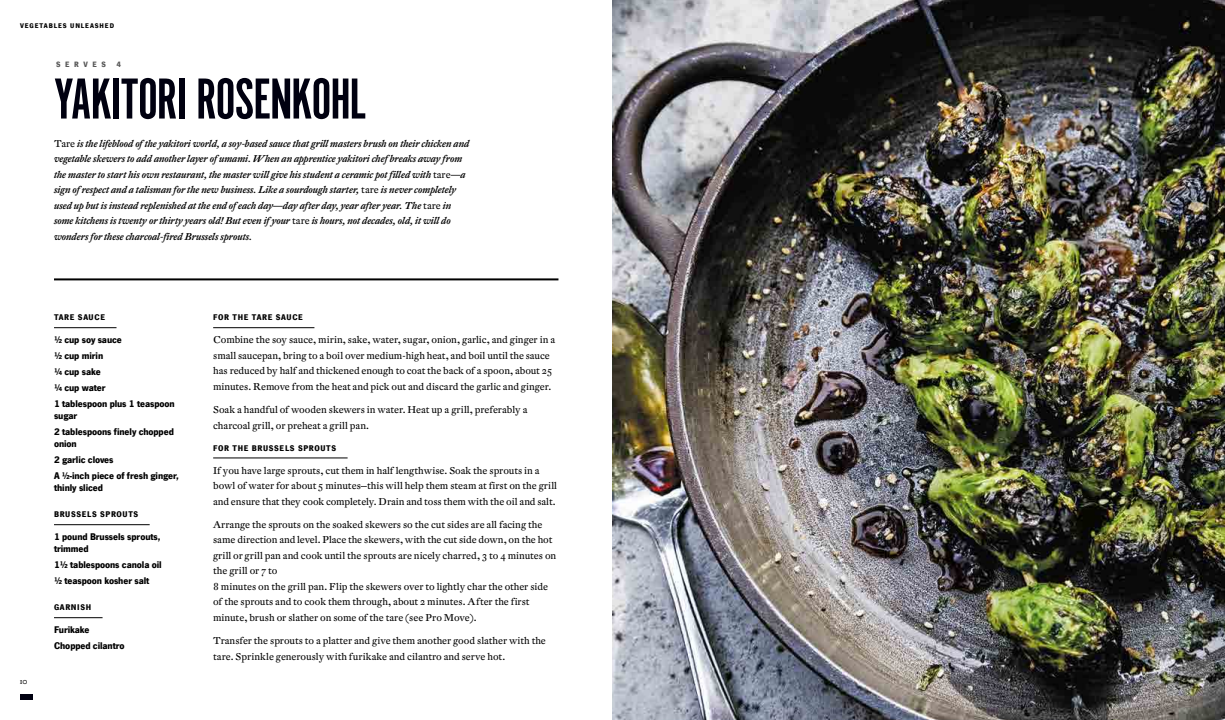
<style>
.page{position:relative;width:1225px;height:720px;background:#fff}
.page>*{position:absolute;margin:0;border:0;box-sizing:border-box;transform-origin:0 0}
.t1{font:60px "Alternate Got No 1 D";letter-spacing:-.02em;color:#000010}
.t2{font:700 10px/16px "News Gothic Becker";letter-spacing:-.01em;color:#000}
.t3{font:9.8px/15.5px "DTL Fleischmann ST";letter-spacing:-.005em;color:#000}
.t4{font:italic 500 9.8px/15.5px "DTL Fleischmann ST";color:#000}
.t5{font:700 8.5px "News Gothic Becker";letter-spacing:.075em;color:#000}
.t6{font:700 8px "News Gothic Becker";letter-spacing:.575em;color:#565656}
.t7{font:8px "DTL Fleischmann ST";color:#000}
.t8{font:700 7px "News Gothic Becker";letter-spacing:.125em;color:#000}
.s1{font-weight:400;font-style:normal}
</style>
<div class="page">
<img style="left:612px;top:0;width:613px;height:720px">
<hr style="left:54px;top:327px;width:62px;height:1px;background:#000">
<hr style="left:54px;top:524px;width:96px;height:1px;background:#000">
<hr style="left:54px;top:617px;width:49px;height:1px;background:#000">
<hr style="left:213px;top:327px;width:101px;height:1px;background:#000">
<hr style="left:213px;top:458px;width:134px;height:1px;background:#000">
<hr style="left:54px;top:278px;width:504px;height:2px;background:#000">
<div style="left:20px;top:694px;width:12px;height:6px;background:#000010"></div>
<p class="t8" style="left:20px;top:22px;width:96px">VEGETABLES UNLEASHED</p>
<p class="t6" style="left:56px;top:59px;width:51px">SERVES</p>
<p class="t6" style="left:116px;top:59px;width:6px">4</p>
<h1 class="t1" style="left:54px;top:67px;width:314px">YAKITORI ROSENKOHL</h1>
<p class="t4" style="left:54px;top:136px;width:417px"><span class="s1">Tare</span> is the lifeblood of the yakitori world, a soy-based sauce that grill masters brush on their chicken and vegetable skewers to add another layer of umami. When an apprentice yakitori chef breaks away from the master to start his own restaurant, the master will give his student a ceramic pot filled with <span class="s1">tare</span>—a sign of respect and a talisman for the new business. Like a sourdough starter, <span class="s1">tare</span> is never completely used up but is instead replenished at the end of each day—day after day, year after year. The <span class="s1">tare</span> in some kitchens is twenty or thirty years old! But even if your <span class="s1">tare</span> is hours, not decades, old, it will do wonders for these charcoal-fired Brussels sprouts.</p>
<p class="t7" style="left:20px;top:676px;width:9px">10</p>
<p class="t5" style="left:54px;top:313px;width:53px">TARE SAUCE</p>
<p class="t2" style="left:54px;top:332px;width:122px">½ cup soy sauce<br>½ cup mirin<br>¼ cup sake<br>¼ cup water<br>1 tablespoon plus 1 teaspoon</p>
<p class="t2" style="left:54px;top:408px;width:121px">sugar<br>2 tablespoons finely chopped</p>
<p class="t2" style="left:54px;top:436px;width:126px">onion<br>2 garlic cloves<br>A ½-inch piece of fresh ginger,</p>
<p class="t2" style="left:54px;top:480px;width:50px">thinly sliced</p>
<p class="t5" style="left:54px;top:510px;width:86px">BRUSSELS SPROUTS</p>
<p class="t2" style="left:54px;top:531px;width:108px;line-height:12px">1 pound Brussels sprouts, trimmed</p>
<p class="t2" style="left:54px;top:557px;width:109px">1½ tablespoons canola oil ½ teaspoon kosher salt</p>
<p class="t5" style="left:54px;top:603px;width:39px">GARNISH</p>
<p class="t2" style="left:54px;top:622px;width:72px">Furikake<br>Chopped cilantro</p>
<p class="t5" style="left:213px;top:313px;width:91px">FOR THE TARE SAUCE</p>
<p class="t3" style="left:213px;top:332px;width:343px">Combine the soy sauce, mirin, sake, water, sugar, onion, garlic, and ginger in a small saucepan, bring to a boil over medium-high heat, and boil until the sauce has reduced by half and thickened enough to coat the back of a spoon, about 25 minutes. Remove from the heat and pick out and discard the garlic and ginger.</p>
<p class="t3" style="left:213px;top:402px;width:316px">Soak a handful of wooden skewers in water. Heat up a grill, preferably a charcoal grill, or preheat a grill pan.</p>
<p class="t5" style="left:213px;top:443px;width:125px">FOR THE BRUSSELS SPROUTS</p>
<p class="t3" style="left:213px;top:462px;width:345px">If you have large sprouts, cut them in half lengthwise. Soak the sprouts in a bowl of water for about 5 minutes—this will help them steam at first on the grill and ensure that they cook completely. Drain and toss them with the oil and salt.</p>
<p class="t3" style="left:213px;top:517px;width:345px">Arrange the sprouts on the soaked skewers so the cut sides are all facing the same direction and level. Place the skewers, with the cut side down, on the hot grill or grill pan and cook until the sprouts are nicely charred, 3 to 4 minutes on the grill or 7 to<br>8 minutes on the grill pan. Flip the skewers over to lightly char the other side of the sprouts and to cook them through, about 2 minutes. After the first minute, brush or slather on some of the tare (see Pro Move).</p>
<p class="t3" style="left:213px;top:633px;width:334px">Transfer the sprouts to a platter and give them another good slather with the tare. Sprinkle generously with furikake and cilantro and serve hot.</p>
</div>
